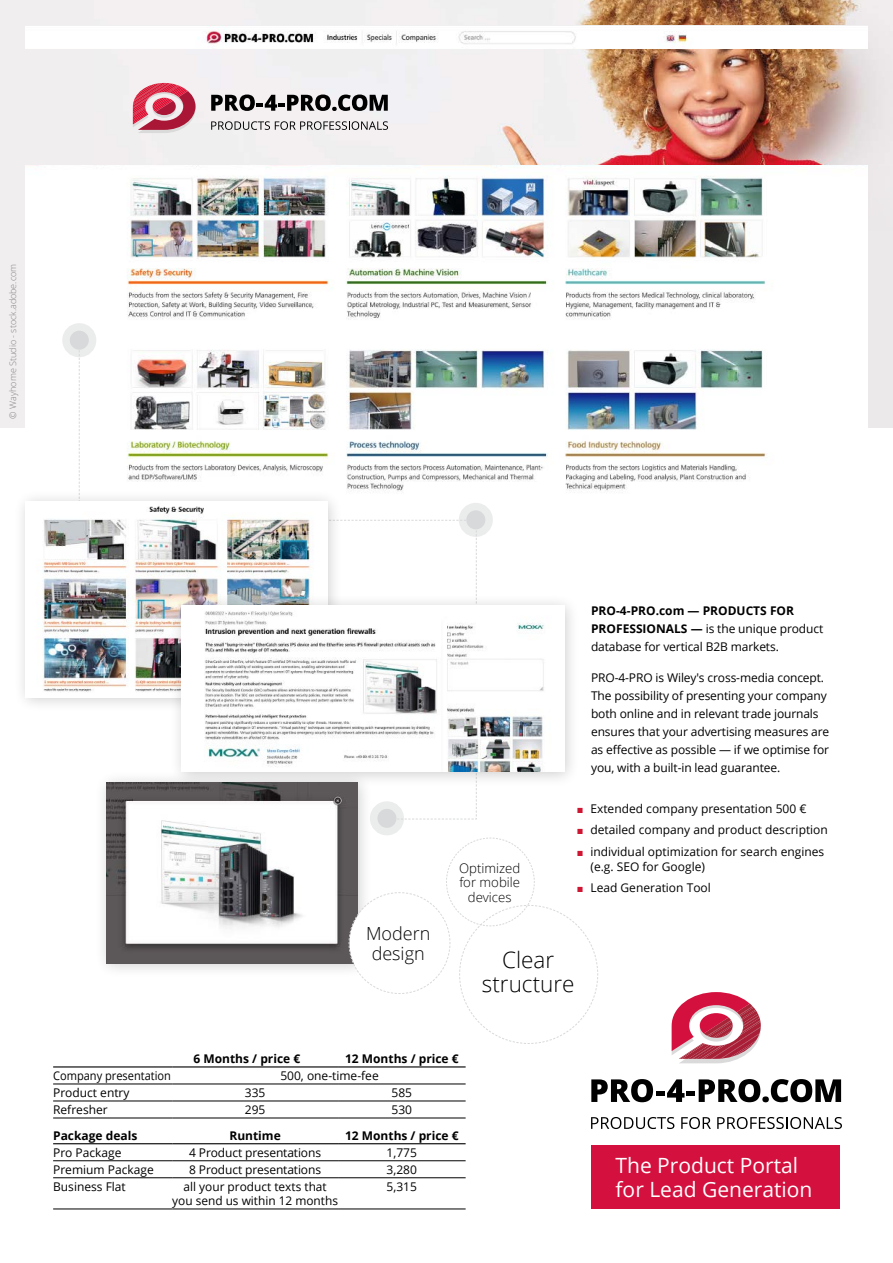
<style>
.page{position:relative;width:893px;height:1263px;background:#fff}
.page>*{position:absolute;margin:0;border:0;box-sizing:border-box;transform-origin:0 0}
.t1{font:300 22.5px/24px "Open Sans";color:#000;text-align:center}
.t2{font:21px/24px "Open Sans";color:#fff}
.t3{font:300 18px/19.5px "Open Sans";color:#000;text-align:center}
.t4{font:300 13.2px/14.5px "Open Sans";color:#000;text-align:center}
.t5{font:12px/18px "Open Sans";color:#000}
.t6{font:700 12px "Open Sans";color:#000}
.t7{font:12px "Open Sans";color:#000;scale:.92 1}
.t8{font:300 9px "Open Sans";color:#828282}
.s1{font-weight:700}
.s2{color:#ce1531}
</style>
<div class="page">
<hr style="left:53px;top:1084px;width:119px;height:1px;background:#000">
<hr style="left:172px;top:1084px;width:166px;height:1px;background:#000">
<hr style="left:338px;top:1084px;width:128px;height:1px;background:#000">
<hr style="left:53px;top:1160px;width:119px;height:1px;background:#000">
<hr style="left:172px;top:1160px;width:166px;height:1px;background:#000">
<hr style="left:338px;top:1160px;width:128px;height:1px;background:#000">
<hr style="left:53px;top:1177px;width:119px;height:1px;background:#000">
<hr style="left:172px;top:1177px;width:166px;height:1px;background:#000">
<hr style="left:338px;top:1177px;width:128px;height:1px;background:#000">
<hr style="left:53px;top:1101px;width:119px;height:1px;background:#000">
<hr style="left:172px;top:1101px;width:166px;height:1px;background:#000">
<hr style="left:338px;top:1101px;width:128px;height:1px;background:#000">
<hr style="left:53px;top:1118px;width:119px;height:1px;background:#000">
<hr style="left:172px;top:1118px;width:166px;height:1px;background:#000">
<hr style="left:338px;top:1118px;width:128px;height:1px;background:#000">
<hr style="left:53px;top:1209px;width:119px;height:1px;background:#000">
<hr style="left:172px;top:1209px;width:166px;height:1px;background:#000">
<hr style="left:338px;top:1209px;width:128px;height:1px;background:#000">
<hr style="left:53px;top:1066px;width:119px;height:1px;background:#000">
<hr style="left:172px;top:1066px;width:166px;height:1px;background:#000">
<hr style="left:338px;top:1066px;width:128px;height:1px;background:#000">
<hr style="left:53px;top:1143px;width:119px;height:1px;background:#000">
<hr style="left:172px;top:1143px;width:166px;height:1px;background:#000">
<hr style="left:338px;top:1143px;width:128px;height:1px;background:#000">
<div style="left:0;top:0;width:893px;height:427px;background:#f1eeef"></div>
<img style="left:95px;top:0;width:784px;height:166px">
<div style="left:867px;top:166px;width:26px;height:261px;background:#ece9eb"></div>
<img style="left:26px;top:166px;width:841px;height:327px">
<img style="left:26px;top:26px;width:841px;height:23px">
<div style="left:591px;top:1145px;width:249px;height:64px;background:#d4103e"></div>
<svg style="left:78px;top:336px;width:399px;height:484px"></svg>
<div style="left:466px;top:510px;width:19px;height:19px;background:#d8d9da;border-radius:50%"></div>
<div style="left:459px;top:503px;width:34px;height:34px;border:15px solid #d8d9da;border-radius:50%"></div>
<div style="left:70px;top:331px;width:19px;height:19px;background:#d8d9da;border-radius:50%"></div>
<div style="left:62px;top:323px;width:34px;height:34px;border:15px solid #d8d9da;border-radius:50%"></div>
<svg style="left:211px;top:121px;width:177px;height:9px"></svg>
<svg style="left:211px;top:95px;width:177px;height:16px"></svg>
<svg style="left:133px;top:83px;width:63px;height:50px"></svg>
<svg style="left:591px;top:1117px;width:83px;height:12px"></svg>
<svg style="left:681px;top:1117px;width:30px;height:12px"></svg>
<svg style="left:717px;top:1117px;width:125px;height:12px"></svg>
<svg style="left:591px;top:1079px;width:62px;height:23px"></svg>
<div style="left:656px;top:1091px;width:9px;height:5px;background:#000"></div>
<svg style="left:667px;top:1079px;width:17px;height:23px"></svg>
<div style="left:686px;top:1091px;width:9px;height:5px;background:#000"></div>
<svg style="left:699px;top:1079px;width:142px;height:23px"></svg>
<svg style="left:672px;top:992px;width:89px;height:71px"></svg>
<div style="left:13px;top:489px;width:330px;height:224px;background:#000;opacity:.2"></div>
<img style="left:26px;top:502px;width:301px;height:194px">
<div style="left:169px;top:593px;width:411px;height:194px;background:#000;opacity:.2"></div>
<img style="left:182px;top:606px;width:382px;height:166px">
<div style="left:377px;top:809px;width:19px;height:19px;background:#d8d9da;border-radius:50%"></div>
<div style="left:370px;top:801px;width:34px;height:34px;border:15px solid #d8d9da;border-radius:50%"></div>
<div style="left:93px;top:770px;width:280px;height:209px;background:#000;opacity:.2"></div>
<img style="left:106px;top:782px;width:251px;height:181px">
<svg style="left:348px;top:837px;width:250px;height:207px"></svg>
<p class="t8" style="left:7px;top:419px;width:156px;rotate:-90deg">© Wayhome Studio - stock.adobe.com</p>
<h3 class="t3" style="left:366px;top:923px;width:66px">Modern design</h3>
<p class="t4" style="left:459px;top:860px;width:63px">Optimized for mobile devices</p>
<p class="t5" style="left:591px;top:601px;width:234px"><span class="s1">PRO-4-PRO.com — PRODUCTS FOR<br>PRO FESSIONALS —</span> is the unique product database for vertical B2B markets.</p>
<p class="t5" style="left:591px;top:668px;width:240px">PRO-4-PRO is Wiley's cross-media concept.<br>The possibility of presenting your company both online and in relevant trade journals ensures that your advertising measures are as effective as possible — if we optimise for you, with a built-in lead guarantee.</p>
<p class="t5" style="left:577px;top:799px;width:231px"><span class="s2">▪</span> Extended company presentation 500 €</p>
<p class="t5" style="left:577px;top:821px;width:253px"><span class="s2">▪</span> detailed company and product description</p>
<p class="t5" style="left:590px;top:843px;width:235px;line-height:15px;text-indent:-14px"><span class="s2">▪</span> individual optimization for search engines (e.g. SEO for Google)</p>
<p class="t5" style="left:577px;top:878px;width:136px"><span class="s2">▪</span> Lead Generation Tool</p>
<h1 class="t1" style="left:482px;top:947px;width:94px">Clear structure</h1>
<p class="t6" style="left:193px;top:1050px;width:108px">6 Months / price €</p>
<p class="t6" style="left:345px;top:1050px;width:115px">12 Months / price €</p>
<p class="t7" style="left:53px;top:1068px;width:130px">Company presentation</p>
<p class="t5" style="left:280px;top:1066px;width:100px">500, one-time-fee</p>
<p class="t5" style="left:53px;top:1083px;width:78px">Product entry</p>
<p class="t5" style="left:245px;top:1083px;width:22px">335</p>
<p class="t5" style="left:392px;top:1083px;width:22px">585</p>
<p class="t5" style="left:53px;top:1100px;width:56px">Refresher</p>
<p class="t5" style="left:245px;top:1100px;width:22px">295</p>
<p class="t5" style="left:392px;top:1100px;width:22px">530</p>
<p class="t6" style="left:53px;top:1127px;width:86px">Package deals</p>
<p class="t6" style="left:229px;top:1127px;width:53px">Runtime</p>
<p class="t6" style="left:345px;top:1127px;width:115px">12 Months / price €</p>
<p class="t5" style="left:53px;top:1143px;width:70px">Pro Package</p>
<p class="t5" style="left:189px;top:1143px;width:133px">4 Product presentations</p>
<p class="t5" style="left:387px;top:1143px;width:32px">1,775</p>
<p class="t5" style="left:53px;top:1160px;width:102px">Premium Package</p>
<p class="t5" style="left:189px;top:1160px;width:133px">8 Product presentations</p>
<p class="t5" style="left:387px;top:1160px;width:32px">3,280</p>
<p class="t5" style="left:53px;top:1177px;width:74px">Business Flat</p>
<p class="t5" style="left:172px;top:1180px;width:167px;line-height:13.5px;text-align:center">all your product texts that you send us within 12 months</p>
<p class="t5" style="left:387px;top:1177px;width:32px">5,315</p>
<h2 class="t2" style="left:615px;top:1152px;width:198px">The Product Portal for Lead Generation</h2>
</div>
